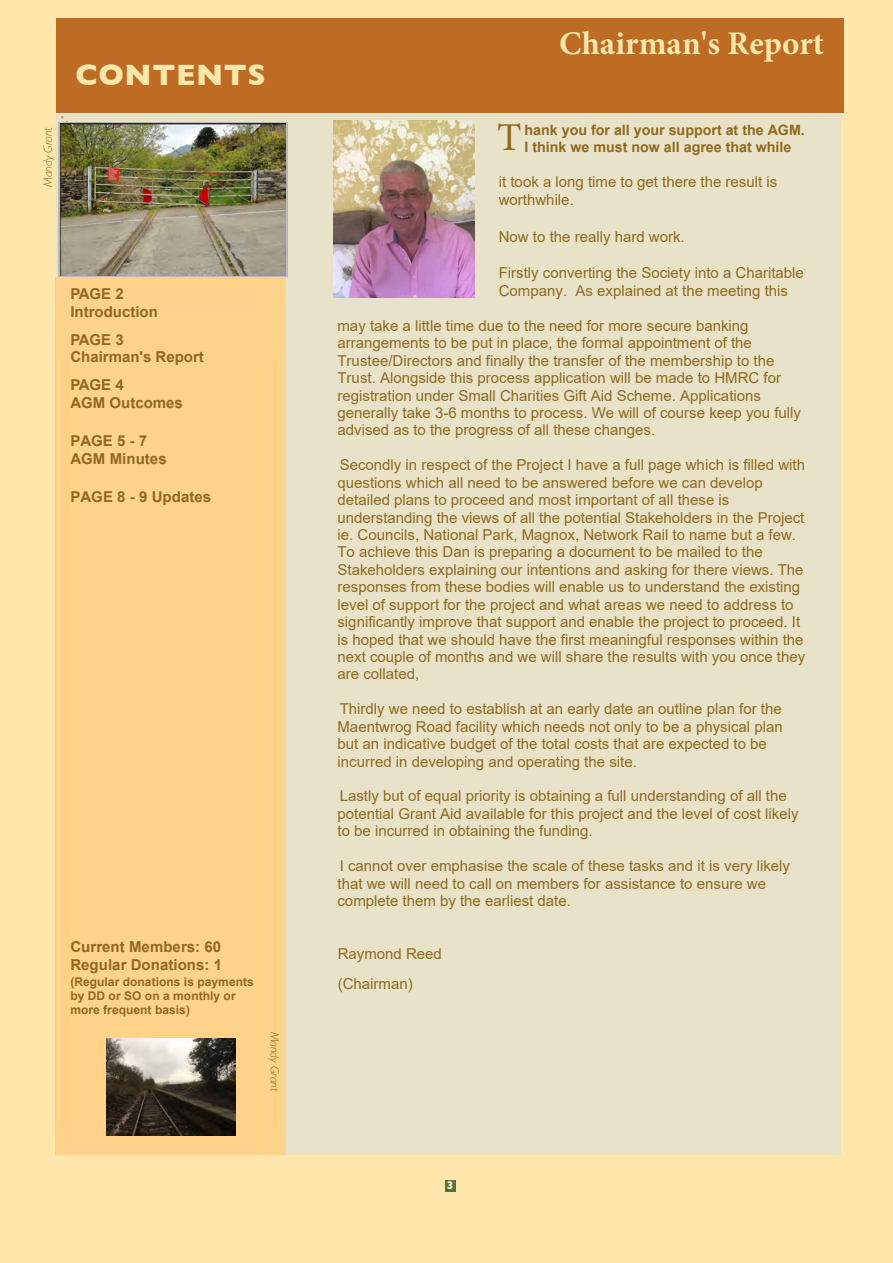
<style>
.page{position:relative;width:893px;height:1263px;background:#ffe7ab}
.page>*{position:absolute;margin:0;border:0;box-sizing:border-box;transform-origin:0 0}
.t1{font:39.6px "Minion Pro";color:#8f691e}
.t2{font:700 33px "Minion Pro";letter-spacing:.005em;color:#ffe7ab}
.t3{font:700 30px "Gill Sans";letter-spacing:.02em;color:#ffe7ab}
.t4{font:15px/17.4px "Arial";color:#8f691e}
.t5{font:700 15px/18px "Arial";letter-spacing:.005em;color:#8f691e}
.t6{font:15px/30.2px "Arial";color:#8f691e}
.t7{font:700 15px "Arial";color:#8f691e}
.t8{font:700 14.25px/17.1px "Arial";color:#8f691e}
.t9{font:700 12px/14.4px "Arial";letter-spacing:.005em;color:#8f691e}
.t10{font:italic 300 12px "Gill Sans";color:#8f691e}
.t11{font:700 11.25px "Gill Sans";color:#fff}
.s1{font-style:inherit}
</style>
<div class="page">
<div style="left:56px;top:110px;width:785px;height:1045px;background:#e8e3c8"></div>
<svg style="left:61px;top:116px;width:8px;height:7px"></svg>
<div style="left:56px;top:277px;width:229px;height:878px;background:#ffd38a"></div>
<img style="left:334px;top:120px;width:141px;height:178px">
<div style="left:445px;top:1180px;width:11px;height:11px;background:#577435"></div>
<svg style="left:58px;top:123px;width:230px;height:154px"></svg>
<img style="left:61px;top:124px;width:224px;height:152px">
<img style="left:106px;top:1039px;width:129px;height:96px">
<div style="left:57px;top:19px;width:786px;height:94px;background:#be6c23"></div>
<p class="t10" style="left:41px;top:187px;width:61px;rotate:-90deg">Mandy Grant</p>
<h3 class="t3" style="left:76px;top:51px;width:192px">CONTENTS</h3>
<p class="t5" style="left:70px;top:285px;width:89px">PAGE 2<br>Introduction</p>
<p class="t5" style="left:70px;top:331px;width:135px;line-height:17.2px">PAGE 3<br>Chairman's Report</p>
<p class="t5" style="left:70px;top:376px;width:55px">PAGE 4</p>
<p class="t7" style="left:70px;top:392px;width:114px">AGM Outcomes</p>
<p class="t5" style="left:70px;top:432px;width:98px">PAGE 5 - 7<br>AGM Minutes</p>
<p class="t5" style="left:70px;top:488px;width:142px">PAGE 8 - 9 Updates</p>
<p class="t5" style="left:70px;top:938px;width:153px">Current Members: 60<br>Regular Donations: 1</p>
<p class="t9" style="left:70px;top:974px;width:185px">(Regular donations is payments by DD or SO on a monthly or more frequent basis)</p>
<p class="t10" style="left:282px;top:1031px;width:61px;rotate:90deg">Mandy Grant</p>
<h2 class="t2" style="left:559px;top:21px;width:266px">Chairman's Report</h2>
<h1 class="t1" style="left:497px;top:111px;width:26px">T</h1>
<p class="t8" style="left:525px;top:121px;width:282px">hank you for all your support at the AGM.<br>I think we must now all agree <span class="s1">that while</span></p>
<p class="t4" style="left:499px;top:173px;width:280px;line-height:18.1px"><span class="s1">i</span>t took a long time to get there the result is worthwhile.</p>
<p class="t4" style="left:499px;top:227px;width:187px">Now to the really hard work.</p>
<p class="t4" style="left:499px;top:263px;width:307px;line-height:18.1px">Firstly converting the Society into a Charitable<br>Company. As explained at the meeting this</p>
<p class="t4" style="left:337px;top:317px;width:465px">may take a little time due to the need for more secure banking arrangements to be put in place, the formal appointment of the Trustee/Directors and finally the transfer of the membership to the Trust. Alongside this process application will be made to HMRC for registration under Small Charities Gift Aid Scheme. Applications generally take 3-6 months to process. We will of course keep you fully advised as to the progress of all these changes.</p>
<p class="t4" style="left:337px;top:456px;width:469px">Secondly in respect of the Project I have a full page which is filled with questions which all need to be answered before we can develop detailed plans to proceed and most important of all these is understanding the views of all the potential Stakeholders in the Project ie. Councils, National Park, Magnox, Network Rail to name but a few.<br>To achieve this Dan is preparing a document to be mailed to the Stakeholders explaining our intentions and asking for there views. The responses from these bodies will enable us to understand the existing level of support for the project and what areas we need to address to significantly improve that support and enable the project to proceed. It is hoped that we should have the first meaningful responses within the next couple of months and we will share the results with you once they are collated,</p>
<p class="t4" style="left:337px;top:700px;width:447px">Thirdly we need to establish at an early date an outline plan for the Maentwrog Road facility which needs not only to be a physical plan but an indicative budget of the total costs that are expected to be incurred in developing and operating the site.</p>
<p class="t4" style="left:337px;top:787px;width:463px">Lastly but of equal priority is obtaining a full understanding of all the potential Grant Aid available for this project and the level of cost likely to be incurred in obtaining the funding.</p>
<p class="t4" style="left:337px;top:857px;width:454px">I cannot over emphasise the scale of these tasks and it is very likely that we will need to call on members for assistance to ensure we complete them by the earliest date.</p>
<p class="t6" style="left:338px;top:938px;width:106px">Raymond Reed (Chairman)</p>
<p class="t11" style="left:447px;top:1177px;width:8px">3</p>
</div>
